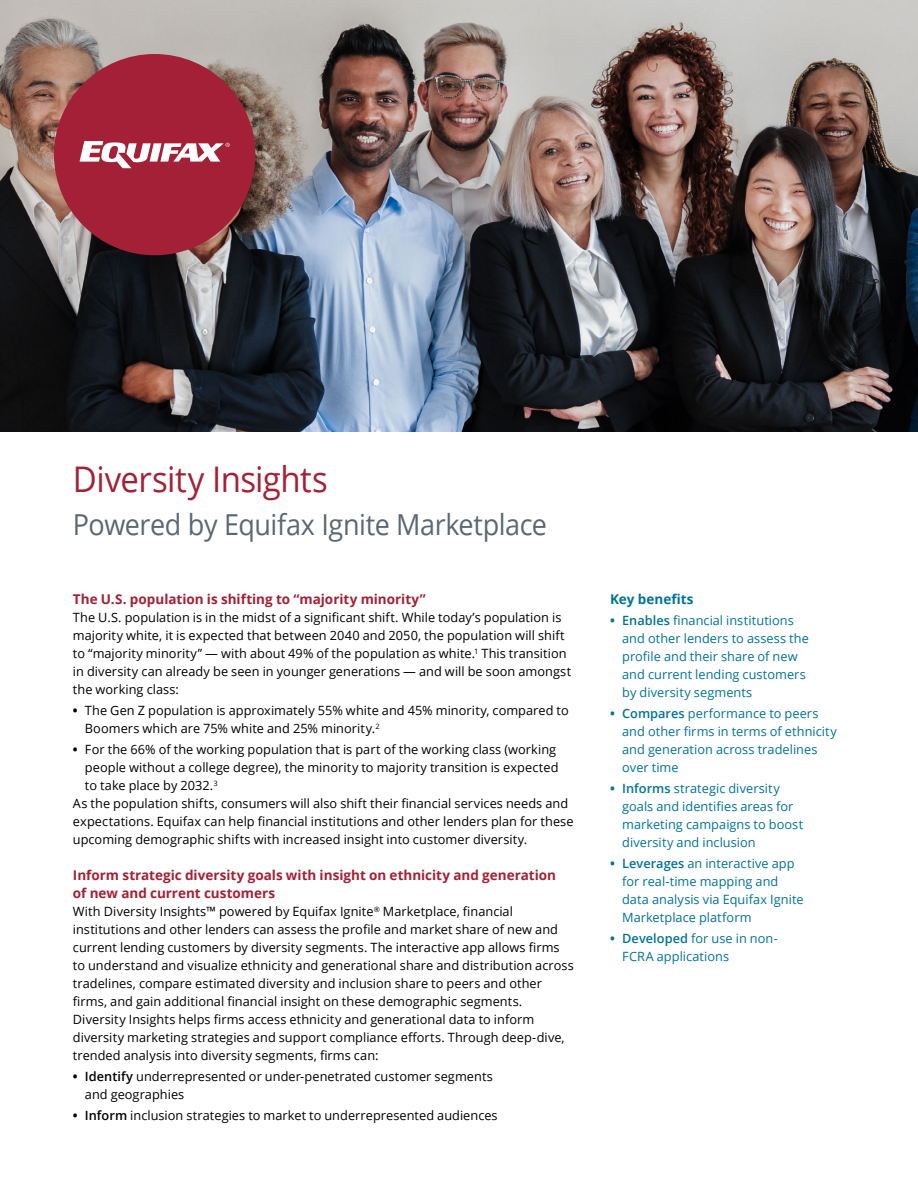
<style>
.page{position:relative;width:918px;height:1188px;background:#fff}
.page>*{position:absolute;margin:0;border:0;box-sizing:border-box;transform-origin:0 0}
.t1{font:35.25px "Open Sans";letter-spacing:-.015em;color:#a42036;scale:.93 1}
.t2{font:28.95px "Open Sans";letter-spacing:-.015em;color:#5b6771;scale:.93 1}
.t3{font:700 13.5px/18px "Open Sans";color:#a42036}
.t4{font:700 13.5px "Open Sans";letter-spacing:.005em;color:#007399}
.t5{font:12.75px/18px "Open Sans";letter-spacing:.005em;color:#000}
.t6{font:12.75px/18px "Open Sans";letter-spacing:.005em;color:#007298}
.s1{font-weight:700}
.s2{font-weight:600}
</style>
<div class="page">
<img style="left:0;top:0;width:918px;height:432px">
<div style="left:54px;top:54px;width:201px;height:201px;background:#a42036;border-radius:50%"></div>
<svg style="left:80px;top:141px;width:150px;height:27px"></svg>
<h1 class="t1" style="left:73px;top:455px;width:276px">Diversity Insights</h1>
<h2 class="t2" style="left:73px;top:504px;width:511px">Powered by Equifax Ignite Marketplace</h2>
<p class="t3" style="left:73px;top:590px;width:355px">The U.S. population is shifting to “majority minority”</p>
<p class="t5" style="left:73px;top:608px;width:500px">The U.S. population is in the midst of a significant shift. While today’s population is majority white, it is expected that between 2040 and 2050, the population will shift to “majority minority” — with about 49% of the population as white.<sup>1</sup> This transition in diversity can already be seen in younger generations — and will be soon amongst the working class:</p>
<p class="t5" style="left:85px;top:701px;width:485px;text-indent:-12px"><span class="s1">•</span> The Gen Z population is approximately 55% white and 45% minority, compared to<br>Boomers which are 75% white and 25% minority.<sup>2</sup></p>
<p class="t5" style="left:73px;top:740px;width:485px"><span class="s1">•</span> For the 66% of the working population that is part of the working class (working</p>
<p class="t5" style="left:85px;top:758px;width:475px">people without a college degree), the minority to majority transition is expected</p>
<p class="t5" style="left:85px;top:776px;width:134px">to take place by 2032.<sup>3</sup></p>
<p class="t5" style="left:73px;top:794px;width:497px">As the population shifts, consumers will also shift their financial services needs and</p>
<p class="t5" style="left:73px;top:812px;width:502px">expectations. Equifax can help financial institutions and other lenders plan for these</p>
<p class="t5" style="left:73px;top:830px;width:456px">upcoming demographic shifts with increased insight into customer diversity.</p>
<p class="t3" style="left:73px;top:866px;width:485px">Inform strategic diversity goals with insight on ethnicity and generation of new and current customers</p>
<p class="t5" style="left:73px;top:902px;width:502px">With Diversity Insights™ powered by Equifax Ignite<sup>®</sup> Marketplace, financial institutions and other lenders can assess the profile and market share of new and current lending customers by diversity segments. The interactive app allows firms to understand and visualize ethnicity and generational share and distribution across tradelines, compare estimated diversity and inclusion share to peers and other firms, and gain additional financial insight on these demographic segments.<br>Diversity Insights helps firms access ethnicity and generational data to inform diversity marketing strategies and support compliance efforts. Through deep-dive, trended analysis into diversity segments, firms can:</p>
<p class="t5" style="left:85px;top:1067px;width:410px;text-indent:-12px"><span class="s1">•</span> <span class="s2">Identify</span> underrepresented or under-penetrated customer segments and geographies</p>
<p class="t5" style="left:73px;top:1106px;width:426px"><span class="s1">•</span> <span class="s2">Inform</span> inclusion strategies to market to underrepresented audiences</p>
<p class="t4" style="left:610px;top:590px;width:85px">Key benefits</p>
<p class="t6" style="left:622px;top:611px;width:188px;text-indent:-12px"><span class="s1">•</span> <span class="s2">Enables</span> financial institutions and other lenders to assess the profile and their share of new and current lending customers by diversity segments</p>
<p class="t6" style="left:622px;top:704px;width:216px;text-indent:-12px"><span class="s1">•</span> <span class="s2">Compares</span> performance to peers and other firms in terms of ethnicity and generation across tradelines over time</p>
<p class="t6" style="left:622px;top:779px;width:182px;text-indent:-12px"><span class="s1">•</span> <span class="s2">Informs</span> strategic diversity goals and identifies areas for marketing campaigns to boost diversity and inclusion</p>
<p class="t6" style="left:622px;top:854px;width:183px;text-indent:-12px"><span class="s1">•</span> <span class="s2">Leverages</span> an interactive app for real-time mapping and data analysis via Equifax Ignite<br>Marketplace platform</p>
<p class="t6" style="left:622px;top:929px;width:157px;text-indent:-12px"><span class="s1">•</span> <span class="s2">Developed</span> for use in non-<br>FCRA applications</p>
</div>
